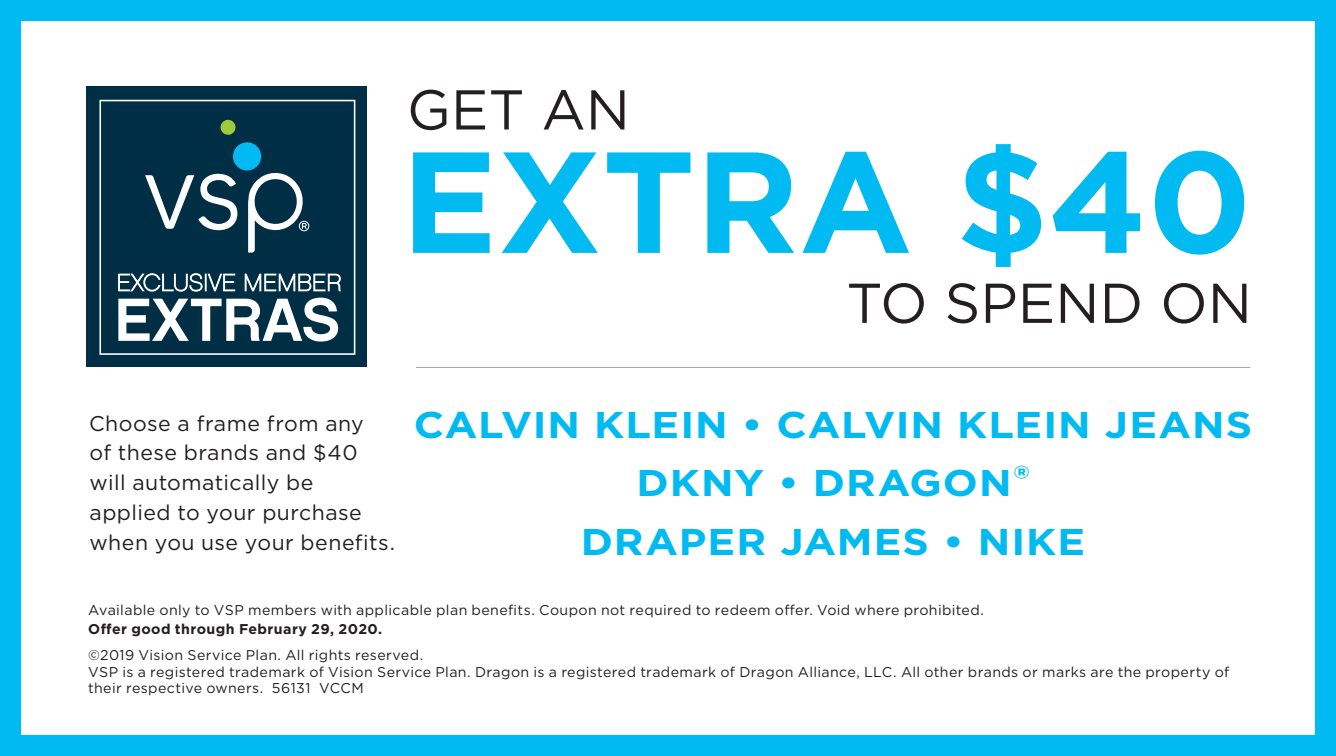
<style>
.page{position:relative;width:1336px;height:756px;background:#fff}
.page>*{position:absolute;margin:0;border:0;box-sizing:border-box;transform-origin:0 0}
.t1{font:700 143.5px "Gotham";color:#00baf1}
.t2{font:56px "Gotham";color:#231f20}
.t3{font:700 37.1px/58.4px "Gotham";letter-spacing:.025em;color:#00baf1;text-align:center;scale:1.11 1}
.t4{font:21.35px/29.8px "Gotham";letter-spacing:.02em;color:#231f20}
.t5{font:14px/16.4px "Gotham";letter-spacing:.025em;color:#231f20}
.t6{font:700 14px "Gotham";letter-spacing:.03em;color:#231f20}
</style>
<div class="page">
<div style="left:86px;top:86px;width:281px;height:280px;background:#002f45"></div>
<svg style="left:118px;top:298px;width:220px;height:44px"></svg>
<div style="left:99px;top:100px;width:256px;height:255px;border:2px solid #fff"></div>
<svg style="left:118px;top:273px;width:117px;height:19px"></svg>
<svg style="left:244px;top:273px;width:97px;height:19px"></svg>
<svg style="left:220px;top:119px;width:16px;height:16px"></svg>
<svg style="left:145px;top:142px;width:164px;height:111px"></svg>
<hr style="left:416px;top:367px;width:834px;height:1px;background:#a0a1a5">
<div style="left:0;top:0;width:1336px;height:756px;border:21px solid #00baf1"></div>
<p class="t2" style="left:407px;top:74px;width:224px">GET AN</p>
<p class="t1" style="left:401px;top:107px;width:852px">EXTRA $40</p>
<p class="t2" style="left:846px;top:267px;width:407px">TO SPEND ON</p>
<p class="t4" style="left:89px;top:408px;width:307px">Choose a frame from any<br>of these brands and $40 will automatically be applied to your purchase when you use your benefits.</p>
<p class="t3" style="left:414px;top:396px;width:757px">CALVIN KLEIN • CALVIN KLEIN JEANS<br>DKNY • DRAGON®<br>DRAPER JAMES • NIKE</p>
<p class="t5" style="left:88px;top:602px;width:897px">Available only to VSP members with applicable plan benefits. Coupon not required to redeem offer. Void where prohibited.</p>
<p class="t6" style="left:88px;top:620px;width:296px">Offer good through February 29, 2020.</p>
<p class="t5" style="left:88px;top:647px;width:336px">©2019 Vision Service Plan. All rights reserved.</p>
<p class="t5" style="left:88px;top:663px;width:1142px">VSP is a registered trademark of Vision Service Plan. Dragon is a registered trademark of Dragon Alliance, LLC. All other brands or marks are the property of their respective owners. 56131 VCCM</p>
</div>
